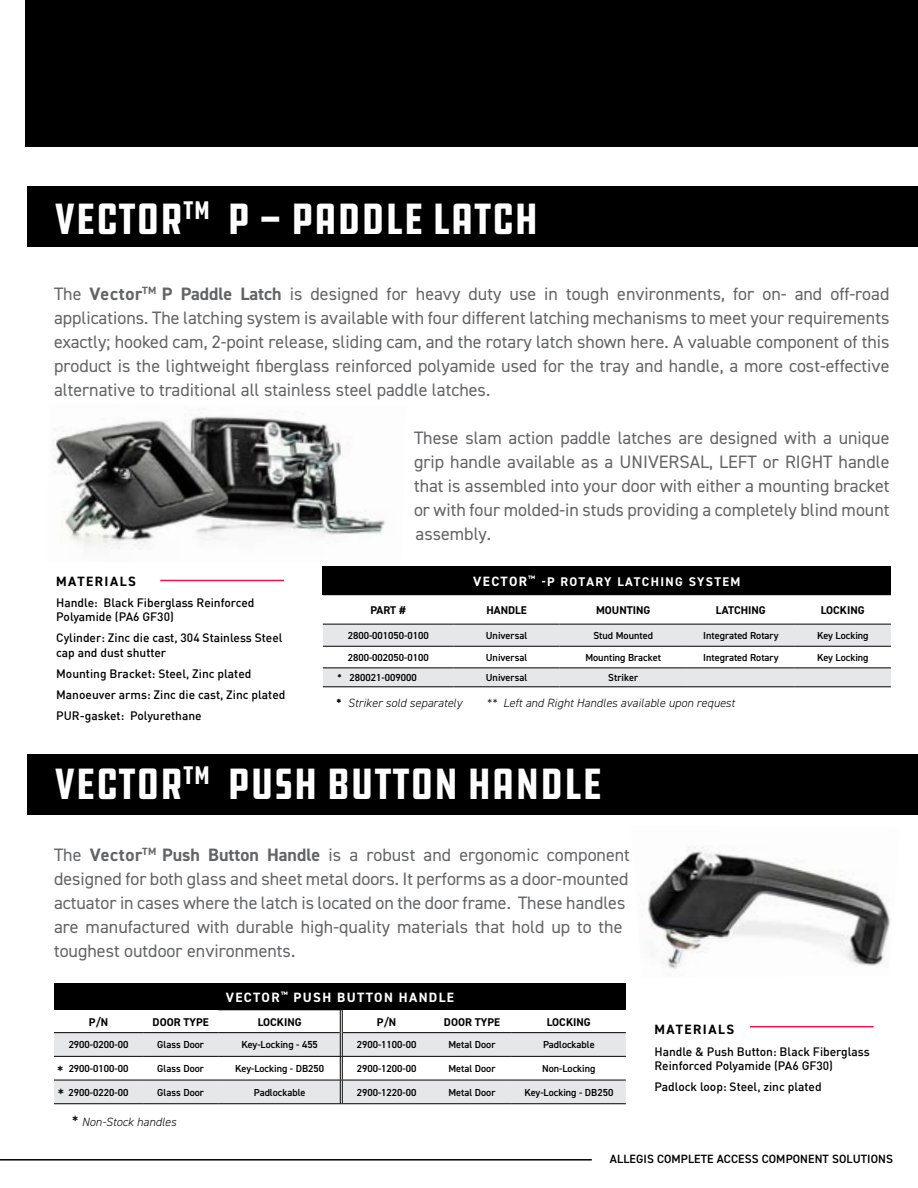
<style>
.page{position:relative;width:918px;height:1188px;background:#fff}
.page>*{position:absolute;margin:0;border:0;box-sizing:border-box;transform-origin:0 0}
.t1{font:condensed 45px "DDC Hardware";color:#fff}
.t2{font:18px/24px "DIN2014";color:#636466;text-align:justify}
.t3{font:500 14.25px "DIN";color:#000}
.t4{font:700 13.5px "DIN2014";letter-spacing:.1em;color:#fff}
.t5{font:700 13.5px "DIN2014";letter-spacing:.11em;color:#000}
.t6{font:700 12.6px "DIN2014";letter-spacing:.105em;color:#fff}
.t7{font:500 12px/14.4px "DIN";color:#000}
.t8{font:italic 300 12px "DIN2014";letter-spacing:.005em;color:#000}
.t9{font:600 12px "DIN2014";letter-spacing:.01em;color:#000}
.t10{font:700 11.25px "DIN2014";color:#000}
.t11{font:600 10.2px "DIN2014";color:#000}
.s1{font-stretch:extra-condensed}
.s2{font-weight:700}
.s3{font-size:13.5px}
.s4{font-weight:700;font-style:normal}
.s5{font-family:"DIN";font-weight:500;font-size:14.25px}
.s6{font-family:"DIN";font-weight:500;font-style:normal;font-size:14.25px}
</style>
<div class="page">
<div style="left:27px;top:754px;width:891px;height:61px;background:#000"></div>
<div style="left:27px;top:186px;width:891px;height:61px;background:#000"></div>
<div style="left:26px;top:0;width:892px;height:147px;background:#000"></div>
<hr style="left:917px;top:0;width:1px;height:1188px;background:#000">
<img style="left:52px;top:416px;width:333px;height:133px">
<div style="left:323px;top:566px;width:568px;height:29px;background:#000"></div>
<svg style="left:323px;top:625px;width:568px;height:61px"></svg>
<hr style="left:323px;top:667px;width:131px;height:1px;background:#000">
<hr style="left:454px;top:667px;width:106px;height:1px;background:#000">
<hr style="left:560px;top:667px;width:127px;height:1px;background:#000">
<hr style="left:687px;top:667px;width:108px;height:1px;background:#000">
<hr style="left:795px;top:667px;width:96px;height:1px;background:#000">
<hr style="left:323px;top:686px;width:131px;height:1px;background:#000">
<hr style="left:454px;top:686px;width:106px;height:1px;background:#000">
<hr style="left:560px;top:686px;width:127px;height:1px;background:#000">
<hr style="left:687px;top:686px;width:108px;height:1px;background:#000">
<hr style="left:795px;top:686px;width:96px;height:1px;background:#000">
<hr style="left:323px;top:624px;width:131px;height:1px;background:#000">
<hr style="left:454px;top:624px;width:106px;height:1px;background:#000">
<hr style="left:560px;top:624px;width:127px;height:1px;background:#000">
<hr style="left:687px;top:624px;width:108px;height:1px;background:#000">
<hr style="left:795px;top:624px;width:96px;height:1px;background:#000">
<hr style="left:323px;top:646px;width:131px;height:1px;background:#000">
<hr style="left:454px;top:646px;width:106px;height:1px;background:#000">
<hr style="left:560px;top:646px;width:127px;height:1px;background:#000">
<hr style="left:687px;top:646px;width:108px;height:1px;background:#000">
<hr style="left:795px;top:646px;width:96px;height:1px;background:#000">
<hr style="left:160px;top:580px;width:124px;height:1px;background:#ed174c">
<div style="left:54px;top:983px;width:572px;height:27px;background:#000"></div>
<svg style="left:54px;top:1010px;width:572px;height:94px"></svg>
<hr style="left:341px;top:1056px;width:91px;height:1px;background:#000">
<hr style="left:432px;top:1056px;width:80px;height:1px;background:#000">
<hr style="left:512px;top:1056px;width:114px;height:1px;background:#000">
<hr style="left:54px;top:1080px;width:89px;height:1px;background:#000">
<hr style="left:143px;top:1080px;width:75px;height:1px;background:#000">
<hr style="left:218px;top:1080px;width:123px;height:1px;background:#000">
<hr style="left:341px;top:1080px;width:91px;height:1px;background:#000">
<hr style="left:432px;top:1080px;width:80px;height:1px;background:#000">
<hr style="left:512px;top:1080px;width:114px;height:1px;background:#000">
<hr style="left:750px;top:1026px;width:124px;height:1px;background:#ed174c">
<img style="left:647px;top:847px;width:243px;height:122px">
<hr style="left:0;top:1159px;width:592px;height:2px;background:#000">
<h1 class="t1" style="left:54px;top:191px;width:486px">VECTOR<sup>TM</sup> P <span class="s1">-</span> PADDLE LATCH</h1>
<p class="t2" style="left:54px;top:281px;width:837px">The <span class="s2">Vector</span><sup>TM</sup> <span class="s2">P Paddle Latch</span> is designed for heavy duty use in tough environments, for on- and off-road applications. The latching system is available with four different latching mechanisms to meet your requirements exactly; hooked cam, 2-point release, sliding cam, and the rotary latch shown here. A valuable component of this product is the lightweight fiberglass reinforced polyamide used for the tray and handle, a more cost-effective alternative to traditional all stainless steel paddle latches.</p>
<p class="t2" style="left:414px;top:425px;width:477px">These slam action paddle latches are designed with a unique grip handle available as a UNIVERSAL, LEFT or RIGHT handle that is assembled into your door with either a mounting bracket or with four molded-in studs providing a completely blind mount assembly.</p>
<p class="t6" style="left:473px;top:573px;width:269px"><span class="s3">VECTOR</span><sup>™</sup> -P ROTARY LATCHING SYSTEM</p>
<p class="t10" style="left:371px;top:602px;width:37px">PART #</p>
<p class="t10" style="left:486px;top:602px;width:42px">HANDLE</p>
<p class="t10" style="left:596px;top:602px;width:56px">MOUNTING</p>
<p class="t10" style="left:716px;top:602px;width:51px">LATCHING</p>
<p class="t10" style="left:821px;top:602px;width:45px">LOCKING</p>
<p class="t11" style="left:348px;top:629px;width:83px">2800-001050-0100</p>
<p class="t11" style="left:486px;top:629px;width:43px">Universal</p>
<p class="t11" style="left:593px;top:629px;width:61px">Stud Mounted</p>
<p class="t11" style="left:703px;top:629px;width:77px">Integrated Rotary</p>
<p class="t11" style="left:817px;top:629px;width:53px">Key Locking</p>
<p class="t11" style="left:348px;top:651px;width:83px">2800-002050-0100</p>
<p class="t11" style="left:486px;top:651px;width:43px">Universal</p>
<p class="t11" style="left:585px;top:651px;width:77px">Mounting Bracket</p>
<p class="t11" style="left:703px;top:651px;width:77px">Integrated Rotary</p>
<p class="t11" style="left:817px;top:651px;width:53px">Key Locking</p>
<p class="t11" style="left:338px;top:671px;width:81px">* 280021-009000</p>
<p class="t11" style="left:486px;top:671px;width:43px">Universal</p>
<p class="t11" style="left:608px;top:671px;width:31px">Striker</p>
<p class="t8" style="left:336px;top:696px;width:127px"><span class="s4">*</span> Striker sold separately</p>
<p class="t8" style="left:487px;top:696px;width:250px">** Left and Right Handles available upon request</p>
<p class="t5" style="left:56px;top:572px;width:81px">MATERIALS</p>
<p class="t7" style="left:56px;top:595px;width:200px">Handle: Black Fiberglass Reinforced<br>Polyamide (PA6 GF30)</p>
<p class="t7" style="left:56px;top:630px;width:228px">Cylinder: Zinc die cast, 304 Stainless Steel cap and dust shutter</p>
<p class="t7" style="left:56px;top:663px;width:231px;line-height:21.1px">Mounting Bracket: Steel, Zinc plated<br>Manoeuver arms: Zinc die cast, Zinc plated<br>PUR-gasket: Polyurethane</p>
<h1 class="t1" style="left:54px;top:757px;width:550px">VECTOR<sup>TM</sup> PUSH BUTTON HANDLE</h1>
<p class="t2" style="left:54px;top:843px;width:577px;text-align:left">The <span class="s2">Vector</span><sup>TM</sup> <span class="s2">Push Button Handle</span> is a robust and ergonomic component designed for both glass and sheet metal doors. It performs as a door-mounted actuator in cases where the latch is located on the door frame. These handles are manufactured with durable high-quality materials that hold up to the toughest outdoor environments.</p>
<p class="t4" style="left:226px;top:988px;width:230px">VECTOR<sup>™</sup> PUSH BUTTON HANDLE</p>
<p class="t10" style="left:89px;top:1014px;width:21px">P/N</p>
<p class="t10" style="left:153px;top:1014px;width:57px">DOOR TYPE</p>
<p class="t10" style="left:258px;top:1014px;width:45px">LOCKING</p>
<p class="t10" style="left:377px;top:1014px;width:21px">P/N</p>
<p class="t10" style="left:444px;top:1014px;width:57px">DOOR TYPE</p>
<p class="t10" style="left:547px;top:1014px;width:45px">LOCKING</p>
<p class="t11" style="left:69px;top:1038px;width:61px">2900-0200-00</p>
<p class="t11" style="left:157px;top:1038px;width:48px">Glass Door</p>
<p class="t11" style="left:241px;top:1038px;width:78px">Key-Locking - 455</p>
<p class="t11" style="left:357px;top:1038px;width:61px">2900-1100-00</p>
<p class="t11" style="left:448px;top:1038px;width:49px">Metal Door</p>
<p class="t11" style="left:543px;top:1038px;width:53px">Padlockable</p>
<p class="t11" style="left:69px;top:1062px;width:61px">2900-0100-00</p>
<p class="t11" style="left:157px;top:1062px;width:48px">Glass Door</p>
<p class="t11" style="left:235px;top:1062px;width:90px">Key-Locking - DB250</p>
<p class="t11" style="left:357px;top:1062px;width:61px">2900-1200-00</p>
<p class="t11" style="left:448px;top:1062px;width:49px">Metal Door</p>
<p class="t11" style="left:542px;top:1062px;width:55px">Non-Locking</p>
<p class="t11" style="left:57px;top:1086px;width:73px"><span class="s5">*</span> 2900-0220-00</p>
<p class="t11" style="left:157px;top:1086px;width:48px">Glass Door</p>
<p class="t11" style="left:254px;top:1086px;width:53px">Padlockable</p>
<p class="t11" style="left:357px;top:1086px;width:61px">2900-1220-00</p>
<p class="t11" style="left:448px;top:1086px;width:49px">Metal Door</p>
<p class="t11" style="left:524px;top:1086px;width:90px">Key-Locking - DB250</p>
<p class="t3" style="left:57px;top:1062px;width:8px">*</p>
<p class="t8" style="left:72px;top:1114px;width:106px"><span class="s6">*</span> Non-Stock handles</p>
<p class="t5" style="left:654px;top:1021px;width:81px">MATERIALS</p>
<p class="t7" style="left:654px;top:1044px;width:217px">Handle &amp; Push Button: Black Fiberglass<br>Reinforced Polyamide (PA6 GF30)</p>
<p class="t7" style="left:654px;top:1079px;width:169px">Padlock loop: Steel, zinc plated</p>
<p class="t9" style="left:610px;top:1151px;width:285px">ALLEGIS COMPLETE ACCESS COMPONENT SOLUTIONS</p>
</div>
